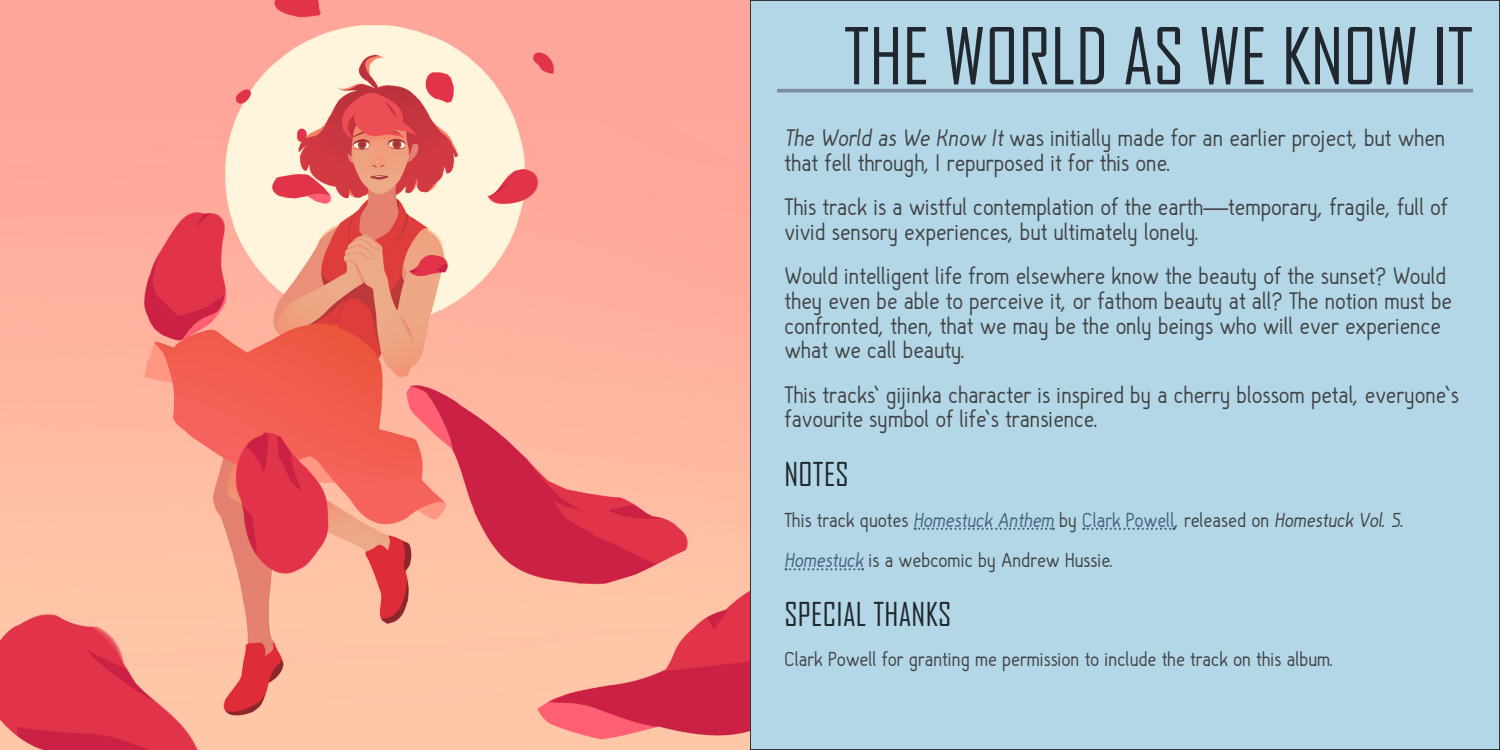
<style>
.page{position:relative;width:1500px;height:750px;background:#fff}
.page>*{position:absolute;margin:0;border:0;box-sizing:border-box;transform-origin:0 0}
.Track_title{font:75px "Agency FB";color:#21272e}
.Mini_header{font:31.5px "Agency FB";letter-spacing:.01em;color:#21272e}
.Content{font:24.75px/24.8px "Hallo Sans";color:#414243}
.Credits_minor{font:21px "Hallo Sans";color:#414243}
.s1{color:#495e7f}
</style>
<div class="page">
<div style="left:750px;top:0;width:750px;height:750px;background:#b3d7e6"></div>
<img style="left:0;top:0;width:750px;height:750px">
<svg style="left:915px;top:528px;width:139px;height:2px"></svg>
<svg style="left:1083px;top:528px;width:91px;height:2px"></svg>
<svg style="left:786px;top:568px;width:77px;height:2px"></svg>
<svg style="left:777px;top:89px;width:696px;height:4px;background:#8596ac"></svg>
<p class="Track_title" style="left:844px;top:11px;width:631px">THE WORLD AS WE KNOW IT</p>
<p class="Content" style="left:784px;top:126px;width:662px">The World as We Know It was initially made for an earlier project, but when that fell through, I repurposed it for this one.</p>
<p class="Content" style="left:784px;top:195px;width:665px">This track is a wistful contemplation of the earth—temporary, fragile, full of vivid sensory experiences, but ultimately lonely.</p>
<p class="Content" style="left:784px;top:264px;width:669px">Would intelligent life from elsewhere know the beauty of the sunset? Would they even be able to perceive it, or fathom beauty at all? The notion must be confronted, then, that we may be the only beings who will ever experience what we call beauty.</p>
<p class="Content" style="left:784px;top:383px;width:676px">This tracks’ gijinka character is inspired by a cherry blossom petal, everyone’s favourite symbol of life’s transience.</p>
<p class="Mini_header" style="left:784px;top:455px;width:66px">NOTES</p>
<p class="Credits_minor" style="left:784px;top:509px;width:625px">This track quotes <span class="s1">Homestuck Anthem</span> by <span class="s1">Clark Powell</span>, released on Homestuck Vol. 5.</p>
<p class="Credits_minor" style="left:784px;top:549px;width:331px"><span class="s1">Homestuck</span>is a webcomic by Andrew Hussie.</p>
<p class="Mini_header" style="left:784px;top:595px;width:168px">SPECIAL THANKS</p>
<p class="Credits_minor" style="left:784px;top:649px;width:551px">Clark Powell for granting me permission to include the track on this album.</p>
</div>
